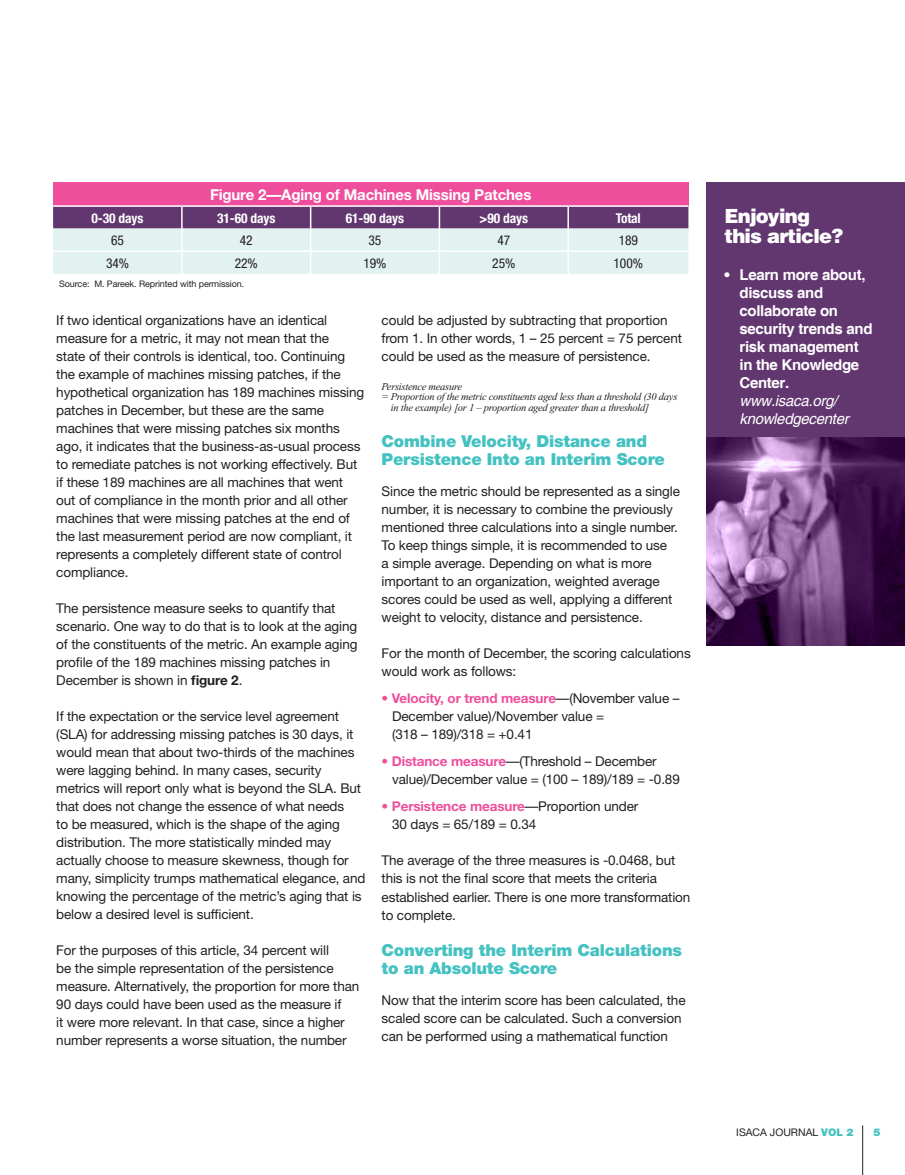
<style>
.page{position:relative;width:905px;height:1175px;background:#fff}
.page>*{position:absolute;margin:0;border:0;box-sizing:border-box;transform-origin:0 0}
.t1{font:900 19.5px/19.5px "Helvetica";letter-spacing:-.04em;color:#fff}
.t2{font:900 16.5px/18px "Helvetica Neue";letter-spacing:-.01em;color:#44c1c1}
.t3{font:700 15px/18px "Helvetica";letter-spacing:-.02em;color:#fff}
.t4{font:700 15px "Helvetica Neue";letter-spacing:-.01em;color:#fff}
.t5{font:italic 15px/18px "Helvetica";letter-spacing:-.02em;color:#fff}
.t6{font:13.5px/18px "Helvetica Neue";letter-spacing:-.01em;color:#231f20}
.t7{font:700 condensed 13.5px "Helvetica Neue";letter-spacing:-.01em;color:#fff}
.t8{font:condensed 13.5px "Helvetica Neue";letter-spacing:-.01em;color:#231f20}
.t9{font:italic 10.5px "Times New Roman";letter-spacing:-.025em;color:#231f20}
.t10{font:10.5px "Helvetica Neue";color:#231f20}
.t11{font:900 10.5px "Helvetica Neue";color:#44c1c1}
.t12{font:9px "Helvetica Neue";letter-spacing:-.01em;color:#231f20}
.s1{font-weight:700}
.s2{font-weight:700;color:#ee4e9c}
.s3{font-weight:900;color:#44c1c1}
</style>
<div class="page">
<hr style="left:862px;top:1125px;width:1px;height:49px;background:#231f20">
<div style="left:53px;top:182px;width:635px;height:24px;background:#ee4e9c"></div>
<hr style="left:53px;top:205px;width:129px;height:2px;background:#fff">
<hr style="left:182px;top:205px;width:128px;height:2px;background:#fff">
<hr style="left:310px;top:205px;width:129px;height:2px;background:#fff">
<hr style="left:439px;top:205px;width:129px;height:2px;background:#fff">
<hr style="left:568px;top:205px;width:120px;height:2px;background:#fff">
<svg style="left:53px;top:206px;width:635px;height:68px;background:#b8b5c7"></svg>
<hr style="left:438px;top:207px;width:2px;height:21px;background:#fff">
<hr style="left:438px;top:228px;width:2px;height:22px;background:#fff">
<hr style="left:438px;top:252px;width:2px;height:22px;background:#fff">
<hr style="left:567px;top:207px;width:2px;height:21px;background:#fff">
<hr style="left:567px;top:228px;width:2px;height:22px;background:#fff">
<hr style="left:567px;top:252px;width:2px;height:22px;background:#fff">
<hr style="left:53px;top:250px;width:129px;height:2px;background:#fff">
<hr style="left:182px;top:250px;width:128px;height:2px;background:#fff">
<hr style="left:310px;top:250px;width:129px;height:2px;background:#fff">
<hr style="left:439px;top:250px;width:129px;height:2px;background:#fff">
<hr style="left:568px;top:250px;width:120px;height:2px;background:#fff">
<div style="left:706px;top:182px;width:198px;height:255px;background:#62366f"></div>
<svg style="left:706px;top:437px;width:198px;height:208px;background:#6c4178"></svg>
<p class="t4" style="left:210px;top:185px;width:323px">Figure 2—Aging of Machines Missing Patches</p>
<p class="t7" style="left:92px;top:209px;width:53px">0-30 days</p>
<p class="t7" style="left:217px;top:209px;width:60px">31-60 days</p>
<p class="t7" style="left:346px;top:209px;width:60px">61-90 days</p>
<p class="t7" style="left:479px;top:209px;width:50px">&gt;90 days</p>
<p class="t7" style="left:615px;top:209px;width:27px">Total</p>
<p class="t8" style="left:111px;top:233px;width:14px">65</p>
<p class="t8" style="left:240px;top:233px;width:14px">42</p>
<p class="t8" style="left:368px;top:233px;width:14px">35</p>
<p class="t8" style="left:497px;top:233px;width:14px">47</p>
<p class="t8" style="left:618px;top:233px;width:21px">189</p>
<p class="t8" style="left:106px;top:255px;width:24px">34%</p>
<p class="t8" style="left:235px;top:255px;width:24px">22%</p>
<p class="t8" style="left:363px;top:255px;width:24px">19%</p>
<p class="t8" style="left:492px;top:255px;width:24px">25%</p>
<p class="t8" style="left:613px;top:255px;width:31px">100%</p>
<p class="t12" style="left:59px;top:278px;width:187px">Source: M. Pareek. Reprinted with permission.</p>
<p class="t6" style="left:56px;top:311px;width:309px">If two identical organizations have an identical measure for a metric, it may not mean that the<br>state of their controls is identical, too. Continuing the example of machines missing patches, if the hypothetical organization has 189 machines missing patches in December, but these are the same machines that were missing patches six months ago, it indicates that the business-as-usual process to remediate patches is not working effectively. But if these 189 machines are all machines that went out of compliance in the month prior and all other machines that were missing patches at the end of the last measurement period are now compliant, it represents a completely different state of control compliance.</p>
<p class="t6" style="left:56px;top:599px;width:303px">The persistence measure seeks to quantify that scenario. One way to do that is to look at the aging of the constituents of the metric. An example aging profile of the 189 machines missing patches in December is shown in <span class="s1">figure 2</span>.</p>
<p class="t6" style="left:56px;top:707px;width:310px">If the expectation or the service level agreement (SLA) for addressing missing patches is 30 days, it would mean that about two-thirds of the machines were lagging behind. In many cases, security metrics will report only what is beyond the SLA. But that does not change the essence of what needs<br>to be measured, which is the shape of the aging distribution. The more statistically minded may actually choose to measure skewness, though for many, simplicity trumps mathematical elegance, and knowing the percentage of the metric’s aging that is below a desired level is sufficient.</p>
<p class="t6" style="left:56px;top:941px;width:304px">For the purposes of this article, 34 percent will<br>be the simple representation of the persistence measure. Alternatively, the proportion for more than 90 days could have been used as the measure if<br>it were more relevant. In that case, since a higher number represents a worse situation, the number</p>
<p class="t6" style="left:381px;top:311px;width:302px">could be adjusted by subtracting that proportion from 1. In other words, 1 – 25 percent = 75 percent could be used as the measure of persistence.</p>
<p class="t9" style="left:381px;top:381px;width:82px">Persistence measure</p>
<p class="t9" style="left:381px;top:391px;width:297px">= Proportion of the metric constituents aged less than a threshold (30 days</p>
<p class="t9" style="left:391px;top:402px;width:260px">in the example) [or 1 – proportion aged greater than a threshold]</p>
<p class="t2" style="left:381px;top:432px;width:285px">Combine Velocity, Distance and<br>Persistence Into an Interim Score</p>
<p class="t6" style="left:381px;top:482px;width:300px">Since the metric should be represented as a single number, it is necessary to combine the previously mentioned three calculations into a single number.<br>To keep things simple, it is recommended to use<br>a simple average. Depending on what is more important to an organization, weighted average scores could be used as well, applying a different weight to velocity, distance and persistence.</p>
<p class="t6" style="left:381px;top:644px;width:310px">For the month of December, the scoring calculations would work as follows:</p>
<p class="t6" style="left:392px;top:689px;width:289px;text-indent:-11px"><span class="s2">• Velocity, or trend measure</span>—(November value –<br>December value)/November value =<br>(318 – 189)/318 = +0.41</p>
<p class="t6" style="left:392px;top:752px;width:289px;text-indent:-11px"><span class="s2">• Distance measure</span>—(Threshold – December value)/December value = (100 – 189)/189 = -0.89</p>
<p class="t6" style="left:392px;top:797px;width:248px;text-indent:-11px"><span class="s2">• Persistence measure</span>—Proportion under<br>30 days = 65/189 = 0.34</p>
<p class="t6" style="left:381px;top:851px;width:310px">The average of the three measures is -0.0468, but this is not the final score that meets the criteria established earlier. There is one more transformation to complete.</p>
<p class="t2" style="left:381px;top:940px;width:302px">Converting the Interim Calculations to an Absolute Score</p>
<p class="t6" style="left:381px;top:991px;width:305px">Now that the interim score has been calculated, the scaled score can be calculated. Such a conversion can be performed using a mathematical function</p>
<h1 class="t1" style="left:724px;top:206px;width:120px">Enjoying this article?</h1>
<p class="t3" style="left:739px;top:266px;width:134px;text-indent:-15px">• Learn more about, discuss and collaborate on security trends and risk management in the Knowledge<br>Center.</p>
<p class="t5" style="left:739px;top:392px;width:111px">www.isaca.org/ knowledgecenter</p>
<p class="t10" style="left:736px;top:1126px;width:119px">ISACA JOURNAL <span class="s3">VOL 2</span></p>
<p class="t11" style="left:873px;top:1125px;width:9px">5</p>
</div>
